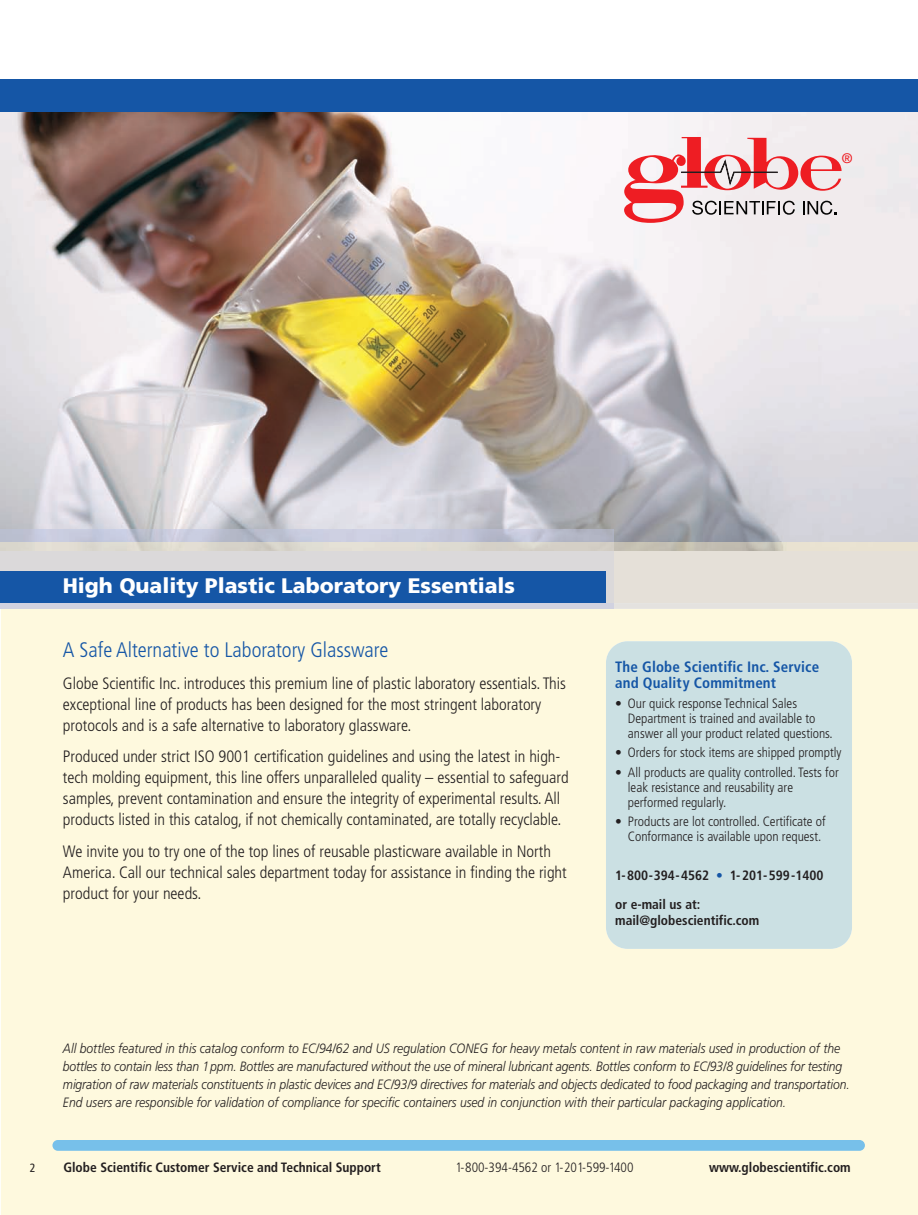
<style>
.page{position:relative;width:918px;height:1215px;background:#fff}
.page>*{position:absolute;margin:0;border:0;box-sizing:border-box;transform-origin:0 0}
.t1{font:900 21px "Frutiger";color:#fff}
.t2{font:300 condensed 21px "Frutiger";color:#1556a6}
.t3{font:300 condensed 16.5px/21px "Frutiger";color:#231f20}
.t4{font:700 condensed 15px/16.5px "Frutiger";letter-spacing:.01em;color:#1556a6}
.t5{font:italic 300 13.5px/18px "Frutiger";letter-spacing:-.005em;color:#231f20;scale:.9 1}
.t6{font:300 condensed 13.5px/15px "Frutiger";color:#231f20}
.t7{font:700 condensed 13.5px/28.5px "Frutiger";color:#231f20}
.t8{font:500 13.5px "Helvetica Neue";color:#ee1d23}
.t9{font:condensed 12px "Frutiger";color:#231f20}
.s1{color:#1556a6}
</style>
<div class="page">
<div style="left:1px;top:609px;width:917px;height:606px;background:#fef9de"></div>
<div style="left:52px;top:1140px;width:813px;height:11px;background:#77c0ea;border-radius:5px"></div>
<img style="left:1px;top:112px;width:917px;height:430px">
<svg style="left:624px;top:137px;width:218px;height:86px"></svg>
<div style="left:606px;top:641px;width:246px;height:308px;background:#cbe0e3"></div>
<img style="left:1px;top:529px;width:613px;height:13px">
<div style="left:614px;top:603px;width:304px;height:6px;background:#e4e2df"></div>
<div style="left:1px;top:603px;width:613px;height:6px;background:#d1d2e0"></div>
<div style="left:614px;top:551px;width:304px;height:52px;background:#e5e0d8"></div>
<div style="left:1px;top:551px;width:613px;height:52px;background:#dbd9da"></div>
<div style="left:1px;top:572px;width:605px;height:31px;background:#1556a6"></div>
<div style="left:0;top:79px;width:918px;height:33px;background:#1556a6"></div>
<p class="t8" style="left:842px;top:154px;width:12px">®</p>
<p class="t1" style="left:63px;top:577px;width:454px">High Quality Plastic Laboratory Essentials</p>
<p class="t2" style="left:63px;top:641px;width:327px">A Safe Alternative to Laboratory Glassware</p>
<p class="t3" style="left:63px;top:674px;width:505px">Globe Scientific Inc. introduces this premium line of plastic laboratory essentials. This exceptional line of products has been designed for the most stringent laboratory protocols and is a safe alternative to laboratory glassware.</p>
<p class="t3" style="left:63px;top:747px;width:507px">Produced under strict ISO 9001 certification guidelines and using the latest in high&shy;tech molding equipment, this line offers unparalleled quality – essential to safeguard samples, prevent contamination and ensure the integrity of experimental results. All products listed in this catalog, if not chemically contaminated, are totally recyclable.</p>
<p class="t3" style="left:63px;top:842px;width:505px">We invite you to try one of the top lines of reusable plasticware available in North<br>America. Call our technical sales department today for assistance in finding the right product for your needs.</p>
<p class="t4" style="left:615px;top:659px;width:206px">The Globe Scientific Inc. Service and Quality Commitment</p>
<p class="t6" style="left:628px;top:697px;width:206px;text-indent:-13px">• Our quick response Technical Sales<br>Department is trained and available to answer all your product related questions.</p>
<p class="t6" style="left:615px;top:746px;width:228px">• Orders for stock items are shipped promptly</p>
<p class="t6" style="left:628px;top:766px;width:212px;text-indent:-13px">• All products are quality controlled. Tests for leak resistance and reusability are performed regularly.</p>
<p class="t6" style="left:628px;top:815px;width:199px;text-indent:-13px">• Products are lot controlled. Certificate of<br>Conformance is available upon request.</p>
<p class="t7" style="left:615px;top:862px;width:210px">1-800-394-4562 <span class="s1">•</span> 1-201-599-1400 or e-mail us at:</p>
<p class="t7" style="left:615px;top:907px;width:146px">mail@globescientific.com</p>
<p class="t5" style="left:63px;top:1040px;width:876px">All bottles featured in this catalog conform to EC/94/62 and US regulation CONEG for heavy metals content in raw materials used in production of the bottles to contain less than 1ppm. Bottles are manufactured without the use of mineral lubricant agents. Bottles conform to EC/93/8 guidelines for testing migration of raw materials constituents in plastic devices and EC/93/9 directives for materials and objects dedicated to food packaging and transportation.<br>End users are responsible for validation of compliance for specific containers used in conjunction with their particular packaging application.</p>
<p class="t9" style="left:30px;top:1163px;width:7px">2</p>
<p class="t7" style="left:63px;top:1154px;width:319px">Globe Scientific Customer Service and Technical Support</p>
<p class="t6" style="left:455px;top:1161px;width:180px">1-800-394-4562 or 1-201-599-1400</p>
<p class="t7" style="left:709px;top:1154px;width:143px">www.globescientific.com</p>
</div>
